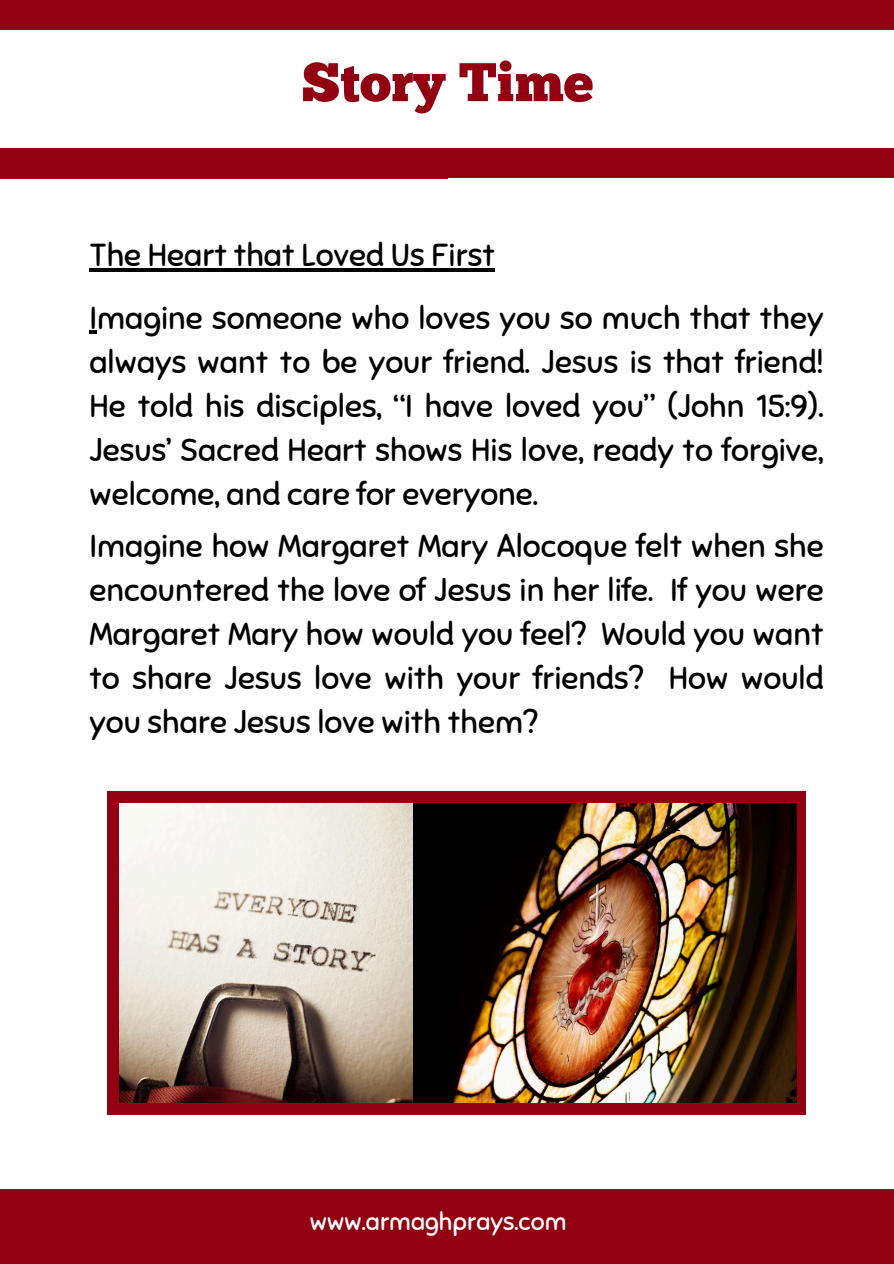
<style>
.page{position:relative;width:894px;height:1264px;background:#fff}
.page>*{position:absolute;margin:0;border:0;box-sizing:border-box;transform-origin:0 0}
.t1{font:54.3px "Chunk Five";color:#920111}
.t2{font:31.8px/44px "Sniglet";color:#000;text-align:justify}
.t3{font:24.6px "Sniglet";color:#fff}
</style>
<div class="page">
<div style="left:446px;top:0;width:447px;height:30px;background:#920111"></div>
<div style="left:446px;top:148px;width:447px;height:30px;background:#920111"></div>
<div style="left:0;top:148px;width:447px;height:30px;background:#920111"></div>
<div style="left:0;top:0;width:447px;height:30px;background:#920111"></div>
<hr style="left:89px;top:268px;width:406px;height:3px;background:#000">
<svg style="left:89px;top:331px;width:8px;height:3px"></svg>
<div style="left:0;top:1188px;width:893px;height:75px;background:#920111"></div>
<div style="left:107px;top:791px;width:698px;height:323px;background:#920111"></div>
<img style="left:413px;top:803px;width:383px;height:299px">
<img style="left:119px;top:803px;width:294px;height:299px">
<p class="t1" style="left:301px;top:60px;width:293px">Story Time</p>
<h1 class="t2" style="left:89px;top:234px;width:407px">The Heart that Loved Us First</h1>
<h2 class="t2" style="left:89px;top:296px;width:735px">Imagine someone who loves you so much that they always want to be your friend. Jesus is that friend!<br>He told his disciples, “I have loved you” (John 15:9).<br>Jesus’ Sacred Heart shows His love, ready to forgive, welcome, and care for everyone.</h2>
<h2 class="t2" style="left:89px;top:524px;width:735px">Imagine how Margaret Mary Alocoque felt when she encountered the love of Jesus in her life. If you were Margaret Mary how would you feel? Would you want to share Jesus love with your friends? How would you share Jesus love with them?</h2>
<p class="t3" style="left:310px;top:1206px;width:258px">www.armaghprays.com</p>
</div>
